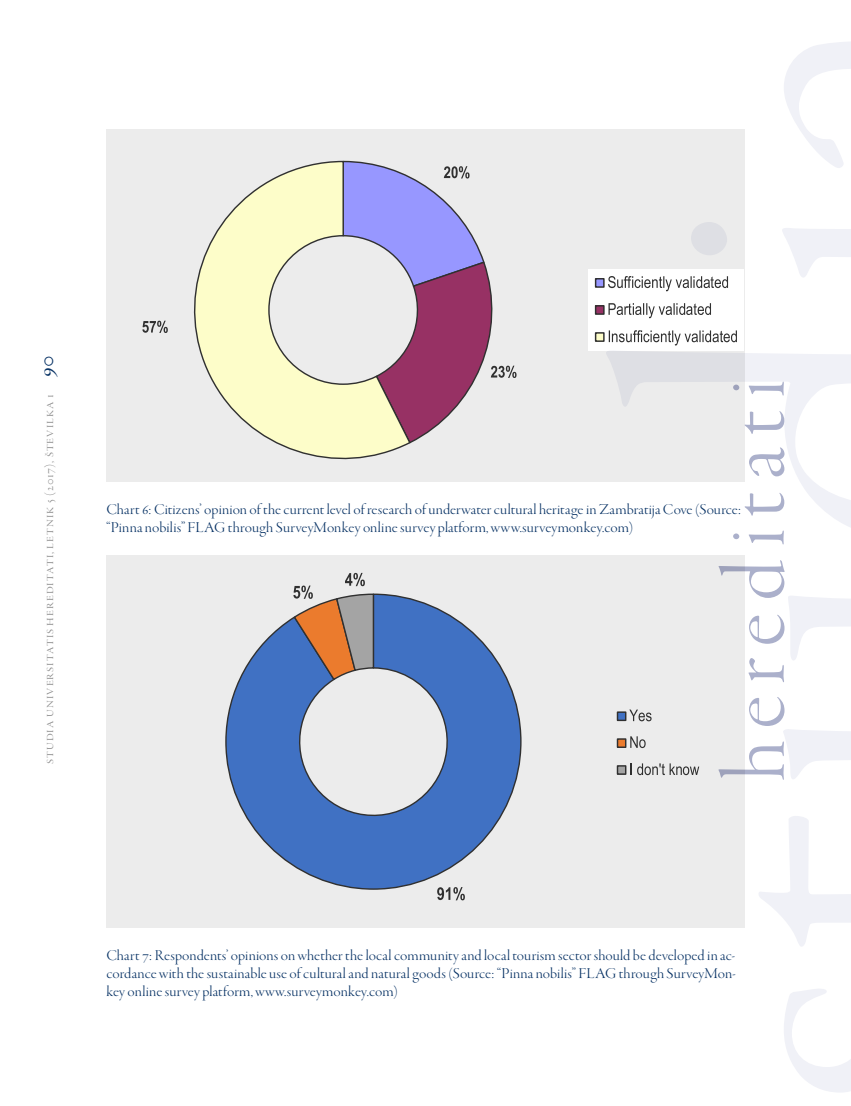
<style>
.page{position:relative;width:851px;height:1106px;background:#fff}
.page>*{position:absolute;margin:0;border:0;box-sizing:border-box;transform-origin:0 0}
.t1{font:93.3px "Garamond Premr Pro Lt Disp";letter-spacing:.12em;color:#abb0cb}
.t2{font:15.45px/18px "Garamond Premr Pro Lt Disp";letter-spacing:.01em;color:#053063;scale:1.06 1}
.t3{font:12.9px "Garamond Premr Pro Lt Disp";letter-spacing:.07em;color:#878787;scale:1.08 1}
.s1{font-family:"Garamond Premr Pro Disp";font-size:23.1px;color:#053063}
</style>
<div class="page">
<div style="left:106px;top:128px;width:638px;height:353px;background:#ececec"></div>
<svg style="left:193px;top:160px;width:216px;height:300px"></svg>
<svg style="left:342px;top:160px;width:174px;height:284px"></svg>
<svg style="left:142px;top:321px;width:26px;height:12px"></svg>
<div style="left:588px;top:269px;width:155px;height:81px;background:#fff"></div>
<svg style="left:596px;top:280px;width:6px;height:6px"></svg>
<div style="left:594px;top:278px;width:10px;height:10px;border:1px solid #303030"></div>
<svg style="left:608px;top:276px;width:120px;height:15px"></svg>
<svg style="left:596px;top:307px;width:6px;height:6px"></svg>
<div style="left:594px;top:305px;width:10px;height:10px;border:1px solid #303030"></div>
<svg style="left:608px;top:303px;width:103px;height:15px"></svg>
<svg style="left:596px;top:334px;width:6px;height:6px"></svg>
<div style="left:594px;top:332px;width:10px;height:10px;border:1px solid #303030"></div>
<svg style="left:608px;top:330px;width:128px;height:15px"></svg>
<div style="left:106px;top:555px;width:638px;height:372px;background:#ececec"></div>
<svg style="left:225px;top:593px;width:297px;height:297px"></svg>
<svg style="left:437px;top:887px;width:28px;height:13px"></svg>
<svg style="left:292px;top:573px;width:83px;height:108px"></svg>
<svg style="left:618px;top:713px;width:6px;height:6px"></svg>
<div style="left:616px;top:711px;width:10px;height:10px;border:1px solid #303030"></div>
<svg style="left:629px;top:709px;width:22px;height:12px"></svg>
<svg style="left:618px;top:740px;width:6px;height:6px"></svg>
<div style="left:616px;top:738px;width:10px;height:10px;border:1px solid #303030"></div>
<svg style="left:630px;top:736px;width:15px;height:12px"></svg>
<svg style="left:618px;top:767px;width:6px;height:6px"></svg>
<div style="left:616px;top:765px;width:10px;height:10px;border:1px solid #303030"></div>
<svg style="left:630px;top:763px;width:1px;height:12px"></svg>
<svg style="left:637px;top:763px;width:62px;height:12px"></svg>
<p class="t3" style="left:42px;top:764px;width:379px;rotate:-90deg">studia universitatis hereditati, letnik 5 (2017), številka 1 <span class="s1">90</span></p>
<h1 class="t1" style="left:704px;top:780px;width:402px;rotate:-90deg">hereditati</h1>
<p class="t2" style="left:106px;top:501px;width:600px">Chart 6: Citizens’ opinion of the current level of research of underwater cultural heritage in Zambratija Cove (Source: “Pinna nobilis” FLAG through SurveyMonkey online survey platform, www.surveymonkey.com)</p>
<p class="t2" style="left:106px;top:946px;width:595px;text-align:justify">Chart 7: Respondents’ opinions on whether the local community and local tourism sector should be developed in ac&shy;cordance with the sustainable use of cultural and natural goods (Source: “Pinna nobilis” FLAG through SurveyMon&shy;key online survey platform, www.surveymonkey.com)</p>
</div>
